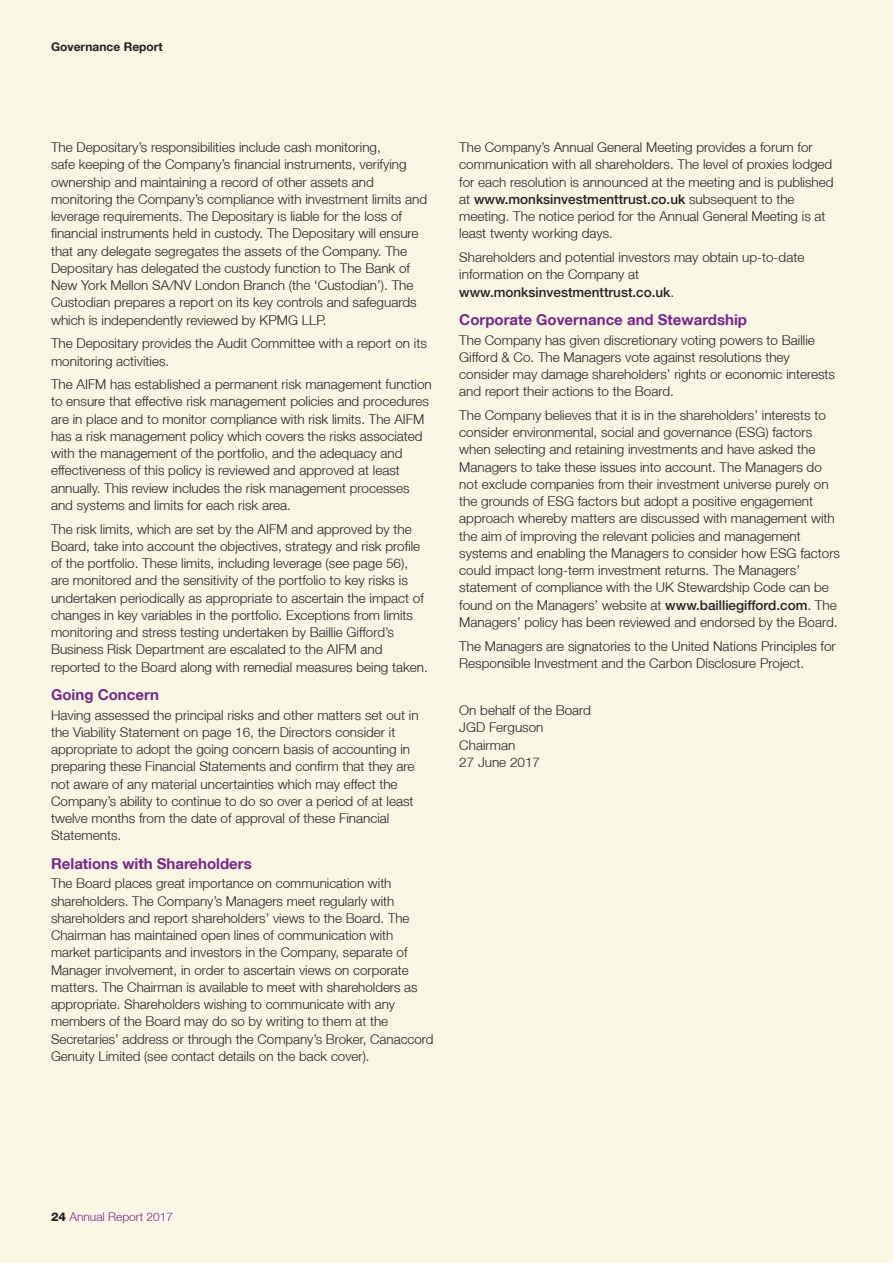
<style>
.page{position:relative;width:893px;height:1263px;background:#f9f6e4}
.page>*{position:absolute;margin:0;border:0;box-sizing:border-box;transform-origin:0 0}
.t1{font:700 15px "Helvetica Neue LT";color:#77278d}
.t2{font:300 13.5px/17.2px "Helvetica Neue LT";color:#231f20}
.t3{font:500 13.5px "Helvetica Neue LT Std";color:#231f20}
.t4{font:300 12px "Helvetica Neue LT";color:#77278d}
.t5{font:700 12px "Helvetica Neue LT";color:#231f20}
.s1{font-family:"Helvetica Neue LT";font-weight:300}
.s2{font-family:"Helvetica Neue LT Std";font-weight:500}
.s3{font-weight:800;color:#231f20}
</style>
<div class="page">
<p class="t5" style="left:51px;top:39px;width:113px">Governance Report</p>
<p class="t2" style="left:51px;top:138px;width:378px">The Depositary’s responsibilities include cash monitoring,<br>safe keeping of the Company’s financial instruments, verifying ownership and maintaining a record of other assets and monitoring the Company’s compliance with investment limits and leverage requirements. The Depositary is liable for the loss of financial instruments held in custody. The Depositary will ensure that any delegate segregates the assets of the Company. The Depositary has delegated the custody function to The Bank of New York Mellon SA/NV London Branch (the ‘Custodian’). The Custodian prepares a report on its key controls and safeguards which is independently reviewed by KPMG LLP.</p>
<p class="t2" style="left:51px;top:335px;width:377px">The Depositary provides the Audit Committee with a report on its monitoring activities.</p>
<p class="t2" style="left:51px;top:375px;width:382px">The AIFM has established a permanent risk management function to ensure that effective risk management policies and procedures are in place and to monitor compliance with risk limits. The AIFM has a risk management policy which covers the risks associated with the management of the portfolio, and the adequacy and effectiveness of this policy is reviewed and approved at least annually. This review includes the risk management processes and systems and limits for each risk area.</p>
<p class="t2" style="left:51px;top:520px;width:378px">The risk limits, which are set by the AIFM and approved by the Board, take into account the objectives, strategy and risk profile of the portfolio. These limits, including leverage (see page 56), are monitored and the sensitivity of the portfolio to key risks is undertaken periodically as appropriate to ascertain the impact of changes in key variables in the portfolio. Exceptions from limits monitoring and stress testing undertaken by Baillie Gifford’s Business Risk Department are escalated to the AIFM and reported to the Board along with remedial measures being taken.</p>
<p class="t1" style="left:51px;top:685px;width:110px">Going Concern</p>
<p class="t2" style="left:51px;top:706px;width:369px">Having assessed the principal risks and other matters set out in the Viability Statement on page 16, the Directors consider it appropriate to adopt the going concern basis of accounting in preparing these Financial Statements and confirm that they are not aware of any material uncertainties which may effect the Company’s ability to continue to do so over a period of at least twelve months from the date of approval of these Financial Statements.</p>
<p class="t1" style="left:51px;top:854px;width:202px">Relations with Shareholders</p>
<p class="t2" style="left:51px;top:875px;width:384px">The Board places great importance on communication with shareholders. The Company’s Managers meet regularly with shareholders and report shareholders’ views to the Board. The Chairman has maintained open lines of communication with market participants and investors in the Company, separate of Manager involvement, in order to ascertain views on corporate matters. The Chairman is available to meet with shareholders as appropriate. Shareholders wishing to communicate with any members of the Board may do so by writing to them at the Secretaries’ address or through the Company’s Broker, Canaccord Genuity Limited (see contact details on the back cover).</p>
<p class="t2" style="left:459px;top:138px;width:376px">The Company’s Annual General Meeting provides a forum for communication with all shareholders. The level of proxies lodged for each resolution is announced at the meeting and is published</p>
<p class="t3" style="left:459px;top:191px;width:337px"><span class="s1">at</span> www.monksinvestmenttrust.co.uk <span class="s1">subsequent to the</span></p>
<p class="t2" style="left:459px;top:207px;width:368px">meeting. The notice period for the Annual General Meeting is at least twenty working days.</p>
<p class="t2" style="left:459px;top:248px;width:347px">Shareholders and potential investors may obtain up-to-date information on the Company at</p>
<p class="t3" style="left:459px;top:284px;width:217px">www.monksinvestmenttrust.co.uk<span class="s1">.</span></p>
<p class="t1" style="left:459px;top:310px;width:289px">Corporate Governance and Stewardship</p>
<p class="t2" style="left:459px;top:331px;width:377px">The Company has given discretionary voting powers to Baillie Gifford &amp; Co. The Managers vote against resolutions they consider may damage shareholders’ rights or economic interests and report their actions to the Board.</p>
<p class="t2" style="left:459px;top:406px;width:382px">The Company believes that it is in the shareholders’ interests to consider environmental, social and governance (ESG) factors when selecting and retaining investments and have asked the Managers to take these issues into account. The Managers do not exclude companies from their investment universe purely on the grounds of ESG factors but adopt a positive engagement approach whereby matters are discussed with management with the aim of improving the relevant policies and management systems and enabling the Managers to consider how ESG factors could impact long-term investment returns. The Managers’ statement of compliance with the UK Stewardship Code can be found on the Managers’ website at <span class="s2">www.bailliegifford.com</span>. The Managers’ policy has been reviewed and endorsed by the Board.</p>
<p class="t2" style="left:459px;top:637px;width:378px">The Managers are signatories to the United Nations Principles for<br>Responsible Investment and the Carbon Disclosure Project.</p>
<p class="t2" style="left:459px;top:701px;width:133px">On behalf of the Board<br>JGD Ferguson<br>Chairman<br>27 June 2017</p>
<p class="t4" style="left:51px;top:1209px;width:124px"><span class="s3">24</span> Annual Report 2017</p>
</div>
